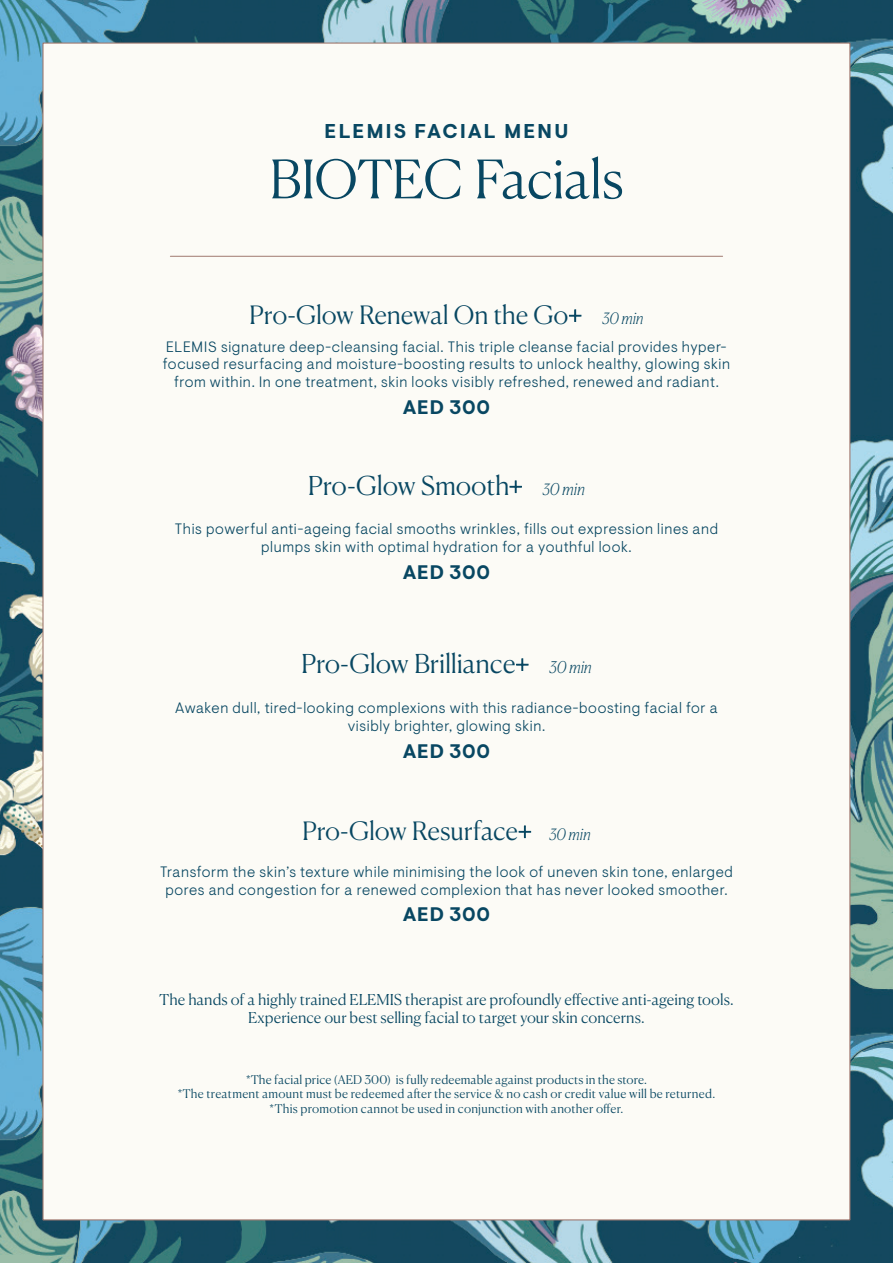
<style>
.page{position:relative;width:893px;height:1263px;background:#fff}
.page>*{position:absolute;margin:0;border:0;box-sizing:border-box;transform-origin:0 0}
.t1{font:300 52.95px "Canela Deck";letter-spacing:-.02em;color:#084762}
.t2{font:300 26.1px "Canela Deck";letter-spacing:-.01em;color:#084762}
.t3{font:300 25.2px "Canela Deck";letter-spacing:-.01em;color:#084762}
.t4{font:700 19.95px "Visuelt";letter-spacing:.11em;color:#084762}
.t5{font:700 19.5px "Visuelt";letter-spacing:.04em;color:#084762}
.t6{font:italic 100 16.2px "Canela Deck";color:#084762}
.t7{font:italic 100 15.75px "Canela Deck";color:#084762}
.t8{font:300 15px/17.9px "Visuelt";letter-spacing:.04em;color:#084762;text-align:center}
.t9{font:300 15px/18px "Canela Deck";color:#084762;text-align:center}
.t10{font:300 12px "Canela Deck";letter-spacing:.02em;color:#084762}
.s1{font-size:25.2px}
.s2{font-size:15.75px}
.s3{font-weight:100;font-style:italic;font-size:16.2px}
.s4{font-weight:100;font-style:italic;font-size:15.75px}
</style>
<div class="page">
<img style="left:0;top:0;width:893px;height:1263px">
<div style="left:42px;top:42px;width:809px;height:1179px;background:#fcfbf6"></div>
<hr style="left:170px;top:256px;width:553px;height:1px;background:#a07970">
<p class="t4" style="left:325px;top:119px;width:245px">ELEMIS FACIAL MENU</p>
<p class="t1" style="left:269px;top:135px;width:356px">BIOTEC Facials</p>
<p class="t3" style="left:249px;top:294px;width:334px">Pro-Glow Renewal On the Go+</p>
<p class="t7" style="left:602px;top:305px;width:43px">30 min</p>
<p class="t8" style="left:163px;top:338px;width:569px">ELEMIS signature deep-cleansing facial. This triple cleanse facial provides hyper&shy;focused resurfacing and moisture-boosting results to unlock healthy, glowing skin from within. In one treatment, skin looks visibly refreshed, renewed and radiant.</p>
<p class="t5" style="left:403px;top:395px;width:89px">AED 300</p>
<p class="t2" style="left:308px;top:464px;width:216px">Pro-Glow Smooth<span class="s1">+</span></p>
<p class="t6" style="left:543px;top:476px;width:44px"><span class="s2">3</span>0 min</p>
<p class="t8" style="left:175px;top:520px;width:545px">This powerful anti-ageing facial smooths wrinkles, fills out expression lines and plumps skin with optimal hydration for a youthful look.</p>
<p class="t5" style="left:403px;top:560px;width:89px">AED 300</p>
<p class="t2" style="left:301px;top:642px;width:292px">Pro-Glow Brilliance<span class="s1">+</span> <span class="s3">30 min</span></p>
<p class="t8" style="left:175px;top:699px;width:544px">Awaken dull, tired-looking complexions with this radiance-boosting facial for a visibly brighter, glowing skin.</p>
<p class="t5" style="left:403px;top:739px;width:89px">AED 300</p>
<p class="t3" style="left:302px;top:810px;width:290px">Pro-Glow Resurface+ <span class="s4">30 min</span></p>
<p class="t8" style="left:160px;top:863px;width:574px">Transform the skin’s texture while minimising the look of uneven skin tone, enlarged pores and congestion for a renewed complexion that has never looked smoother.</p>
<p class="t5" style="left:403px;top:903px;width:89px">AED 300</p>
<p class="t9" style="left:159px;top:989px;width:576px">The hands of a highly trained ELEMIS therapist are profoundly effective anti-ageing tools.<br>Experience our best selling facial to target your skin concerns.</p>
<p class="t10" style="left:246px;top:1069px;width:402px">*The facial price (AED 300) is fully redeemable against products in the store.</p>
<p class="t10" style="left:178px;top:1084px;width:539px">*The treatment amount must be redeemed after the service &amp; no cash or credit value will be returned.</p>
<p class="t10" style="left:270px;top:1098px;width:355px">*This promotion cannot be used in conjunction with another offer.</p>
</div>
